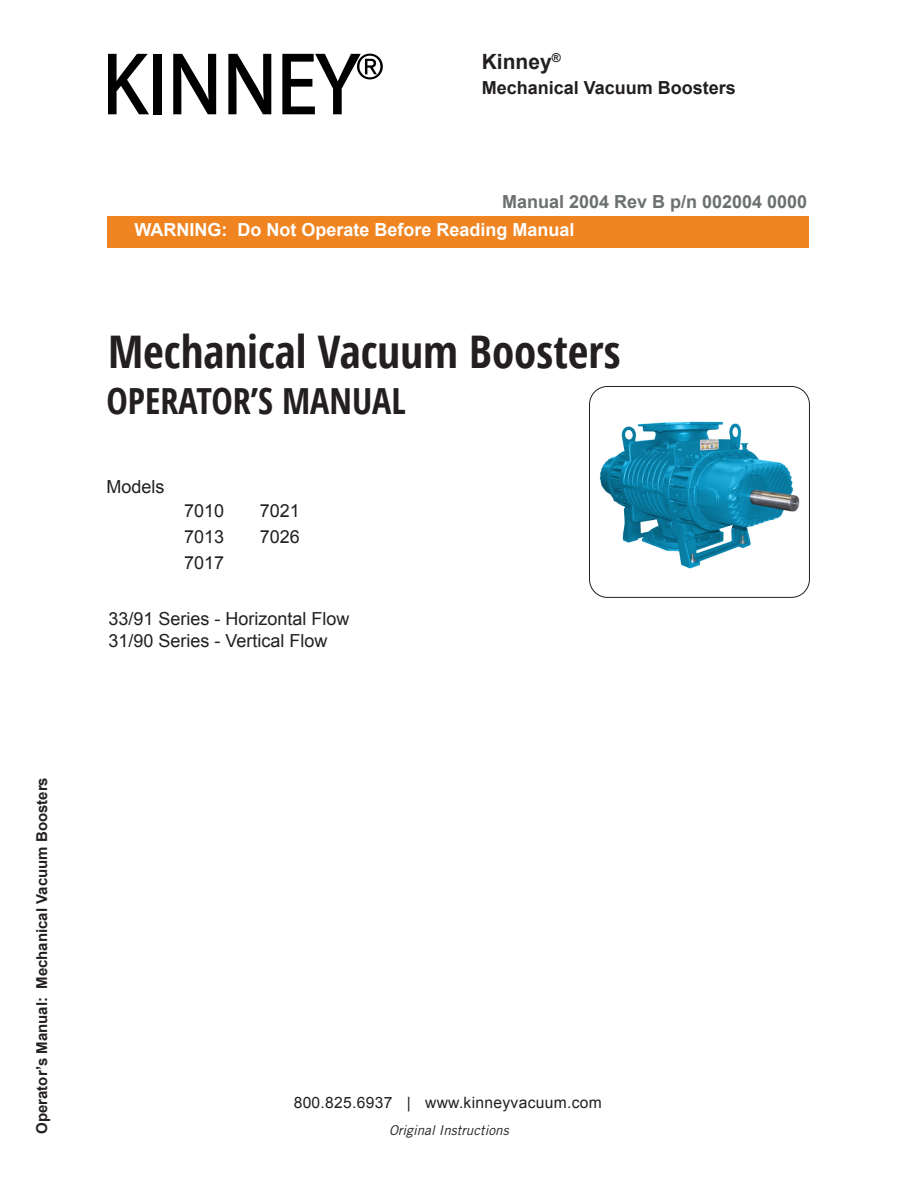
<style>
.page{position:relative;width:918px;height:1188px;background:#fff}
.page>*{position:absolute;margin:0;border:0;box-sizing:border-box;transform-origin:0 0}
.t1{font:700 45px "Open Sans Condensed";color:#231f20}
.t2{font:700 36px "Open Sans Condensed";color:#231f20}
.t3{font:700 21px "Arial";color:#231f20}
.t4{font:18px "Arial";color:#231f20}
.t5{font:700 18px "Arial";color:#fff}
.t6{font:700 18px "Arial";color:#6c7070}
.t7{font:700 18px "Arial";color:#231f20}
.t8{font:15.6px "Arial";letter-spacing:.02em;color:#231f20}
.t9{font:700 15px "Arial";color:#231f20}
.t10{font:italic 13.5px "Trade Gothic LT Std";color:#231f20}
</style>
<div class="page">
<img style="left:599px;top:421px;width:201px;height:148px">
<div style="left:589px;top:386px;width:221px;height:212px;border:1px solid #231f20;border-radius:18px"></div>
<div style="left:107px;top:216px;width:702px;height:31px;background:#ef8421"></div>
<svg style="left:108px;top:54px;width:41px;height:60px"></svg>
<div style="left:154px;top:54px;width:8px;height:60px;background:#000"></div>
<svg style="left:173px;top:54px;width:43px;height:60px"></svg>
<svg style="left:228px;top:54px;width:43px;height:60px"></svg>
<svg style="left:282px;top:54px;width:101px;height:60px"></svg>
<p class="t9" style="left:32px;top:1134px;width:358px;rotate:-90deg">Operator’s Manual: Mechanical Vacuum Boosters</p>
<p class="t3" style="left:482px;top:48px;width:81px">Kinney<sup>®</sup></p>
<p class="t7" style="left:482px;top:76px;width:256px">Mechanical Vacuum Boosters</p>
<p class="t6" style="left:502px;top:189px;width:307px">Manual 2004 Rev B p/n 002004 0000</p>
<p class="t5" style="left:134px;top:218px;width:442px">WARNING: Do Not Operate Before Reading Manual</p>
<p class="t1" style="left:108px;top:320px;width:514px">Mechanical Vacuum Boosters</p>
<p class="t2" style="left:106px;top:375px;width:301px">OPERATOR’S MANUAL</p>
<p class="t4" style="left:106px;top:475px;width:60px">Models</p>
<p class="t4" style="left:184px;top:499px;width:42px">7010</p>
<p class="t4" style="left:260px;top:499px;width:42px">7021</p>
<p class="t4" style="left:184px;top:525px;width:42px">7013</p>
<p class="t4" style="left:260px;top:525px;width:42px">7026</p>
<p class="t4" style="left:184px;top:551px;width:42px">7017</p>
<p class="t4" style="left:109px;top:607px;width:243px">33/91 Series - Horizontal Flow</p>
<p class="t4" style="left:109px;top:628px;width:221px">31/90 Series - Vertical Flow</p>
<p class="t8" style="left:294px;top:1092px;width:310px">800.825.6937 | www.kinneyvacuum.com</p>
<p class="t10" style="left:389px;top:1122px;width:121px">Original Instructions</p>
</div>
